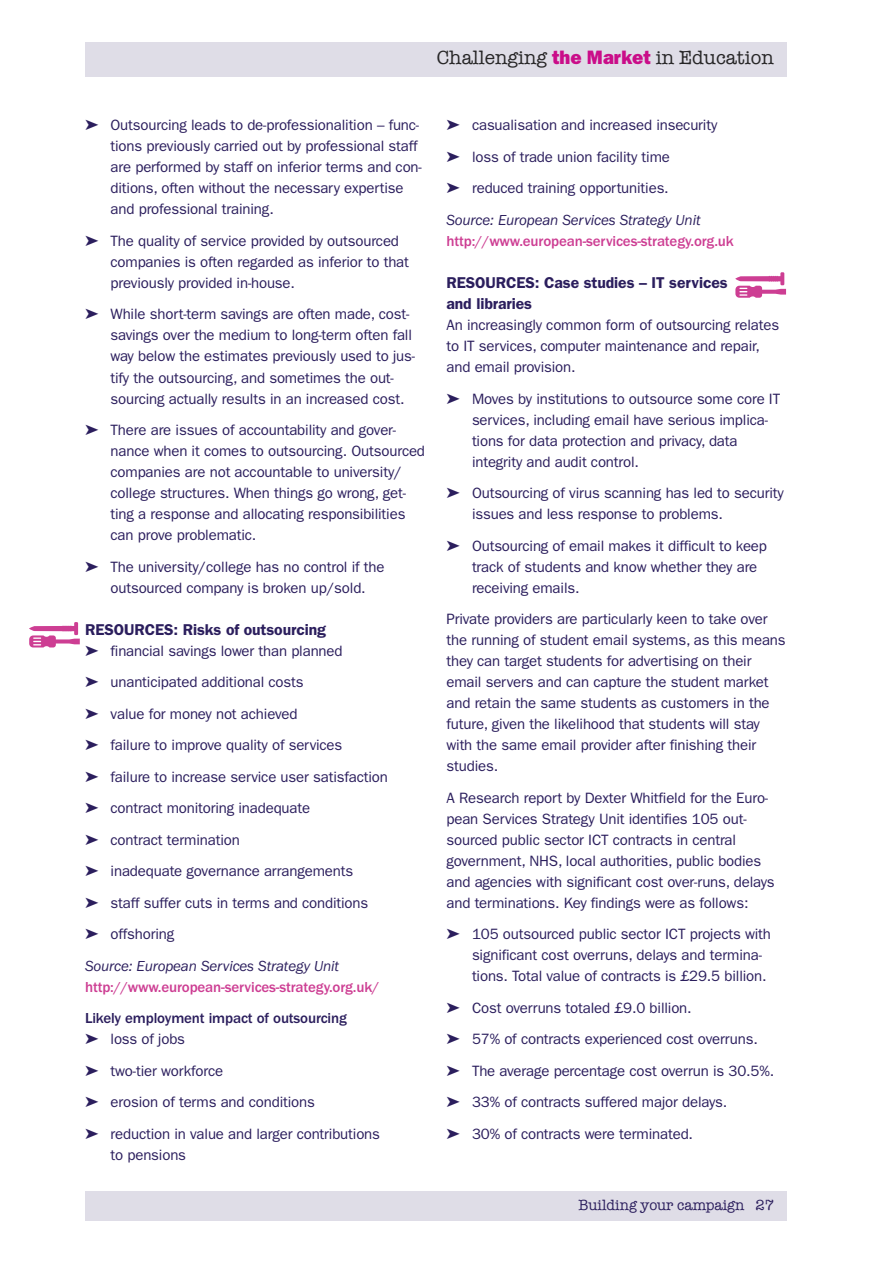
<style>
.page{position:relative;width:893px;height:1263px;background:#fff}
.page>*{position:absolute;margin:0;border:0;box-sizing:border-box;transform-origin:0 0}
.t1{font:68.7px "Ginger Icons";color:#cd3e93}
.t2{font:19.5px "American Typewriter";color:#272627}
.t3{font:600 15.75px/21px "Franklin Gothic";letter-spacing:-.005em;color:#2b1e5d}
.t4{font:15px/21px "Franklin Gothic";letter-spacing:-.01em;color:#2b1e5d}
.t5{font:500 15px "Franklin Gothic";letter-spacing:-.01em;color:#cd3e93}
.t6{font:italic 15px "Franklin Gothic";letter-spacing:-.01em;color:#2b1e5d}
.t7{font:500 15px "Franklin Gothic";letter-spacing:-.01em;color:#2b1e5d}
.t8{font:15px "American Typewriter";color:#2b1e5d}
.s1{font-family:"Franklin Gothic";font-weight:800;color:#ca0d89}
</style>
<div class="page">
<div style="left:85px;top:43px;width:702px;height:34px;background:#dfdde7"></div>
<div style="left:85px;top:1191px;width:702px;height:29px;background:#dfdde7"></div>
<h2 class="t2" style="left:437px;top:46px;width:339px">Challenging <span class="s1">the Market</span> in Education</h2>
<p class="t4" style="left:111px;top:116px;width:313px">Outsourcing leads to de-professionalition – func&shy;tions previously carried out by professional staff are performed by staff on inferior terms and con&shy;ditions, often without the necessary expertise and professional training.</p>
<p class="t4" style="left:111px;top:232px;width:300px">The quality of service provided by outsourced companies is often regarded as inferior to that previously provided in-house.</p>
<p class="t4" style="left:111px;top:305px;width:306px">While short-term savings are often made, cost&shy;savings over the medium to long-term often fall way below the estimates previously used to jus&shy;tify the outsourcing, and sometimes the out&shy;sourcing actually results in an increased cost.</p>
<p class="t4" style="left:111px;top:421px;width:316px">There are issues of accountability and gover&shy;nance when it comes to outsourcing. Outsourced companies are not accountable to university/ college structures. When things go wrong, get&shy;ting a response and allocating responsibilities can prove problematic.</p>
<p class="t4" style="left:111px;top:557px;width:276px">The university/college has no control if the outsourced company is broken up/sold.</p>
<p class="t3" style="left:85px;top:620px;width:242px">RESOURCES: Risks of outsourcing</p>
<p class="t4" style="left:111px;top:636px;width:279px;line-height:31.5px">financial savings lower than planned unanticipated additional costs<br>value for money not achieved<br>failure to improve quality of services<br>failure to increase service user satisfaction contract monitoring inadequate<br>contract termination<br>inadequate governance arrangements<br>staff suffer cuts in terms and conditions offshoring</p>
<p class="t6" style="left:85px;top:960px;width:256px">Source: European Services Strategy Unit</p>
<p class="t5" style="left:85px;top:981px;width:296px">http://www.european-services-strategy.org.uk/</p>
<p class="t7" style="left:85px;top:1013px;width:263px">Likely employment impact of outsourcing</p>
<p class="t4" style="left:111px;top:1024px;width:271px;line-height:31.5px">loss of jobs<br>two-tier workforce<br>erosion of terms and conditions<br>reduction in value and larger contributions</p>
<p class="t4" style="left:111px;top:1145px;width:77px">to pensions</p>
<h1 class="t1" style="left:86px;top:619px;width:20px;rotate:90deg">●</h1>
<p class="t4" style="left:472px;top:111px;width:247px;line-height:31.5px">casualisation and increased insecurity loss of trade union facility time reduced training opportunities.</p>
<p class="t6" style="left:446px;top:215px;width:256px">Source: European Services Strategy Unit</p>
<p class="t5" style="left:446px;top:236px;width:289px">http://www.european-services-strategy.org.uk</p>
<p class="t3" style="left:446px;top:273px;width:283px">RESOURCES: Case studies – IT services and libraries</p>
<p class="t4" style="left:446px;top:316px;width:334px">An increasingly common form of outsourcing relates to IT services, computer maintenance and repair, and email provision.</p>
<p class="t4" style="left:472px;top:389px;width:310px">Moves by institutions to outsource some core IT services, including email have serious implica&shy;tions for data protection and privacy, data integrity and audit control.</p>
<p class="t4" style="left:472px;top:484px;width:313px">Outsourcing of virus scanning has led to security issues and less response to problems.</p>
<p class="t4" style="left:472px;top:536px;width:296px">Outsourcing of email makes it difficult to keep track of students and know whether they are receiving emails.</p>
<p class="t4" style="left:446px;top:610px;width:341px">Private providers are particularly keen to take over the running of student email systems, as this means they can target students for advertising on their email servers and can capture the student market and retain the same students as customers in the future, given the likelihood that students will stay with the same email provider after finishing their studies.</p>
<p class="t4" style="left:446px;top:788px;width:330px">A Research report by Dexter Whitfield for the Euro&shy;pean Services Strategy Unit identifies 105 out&shy;sourced public sector ICT contracts in central government, NHS, local authorities, public bodies and agencies with significant cost over-runs, delays and terminations. Key findings were as follows:</p>
<p class="t4" style="left:472px;top:925px;width:300px">105 outsourced public sector ICT projects with significant cost overruns, delays and termina&shy;tions. Total value of contracts is £29.5 billion.</p>
<p class="t4" style="left:472px;top:993px;width:304px;line-height:31.5px">Cost overruns totaled £9.0 billion.<br>57% of contracts experienced cost overruns.<br>The average percentage cost overrun is 30.5%.<br>33% of contracts suffered major delays.<br>30% of contracts were terminated.</p>
<h1 class="t1" style="left:792px;top:269px;width:20px;rotate:90deg">●</h1>
<p class="t8" style="left:578px;top:1196px;width:197px">Building your campaign 27</p>
</div>
